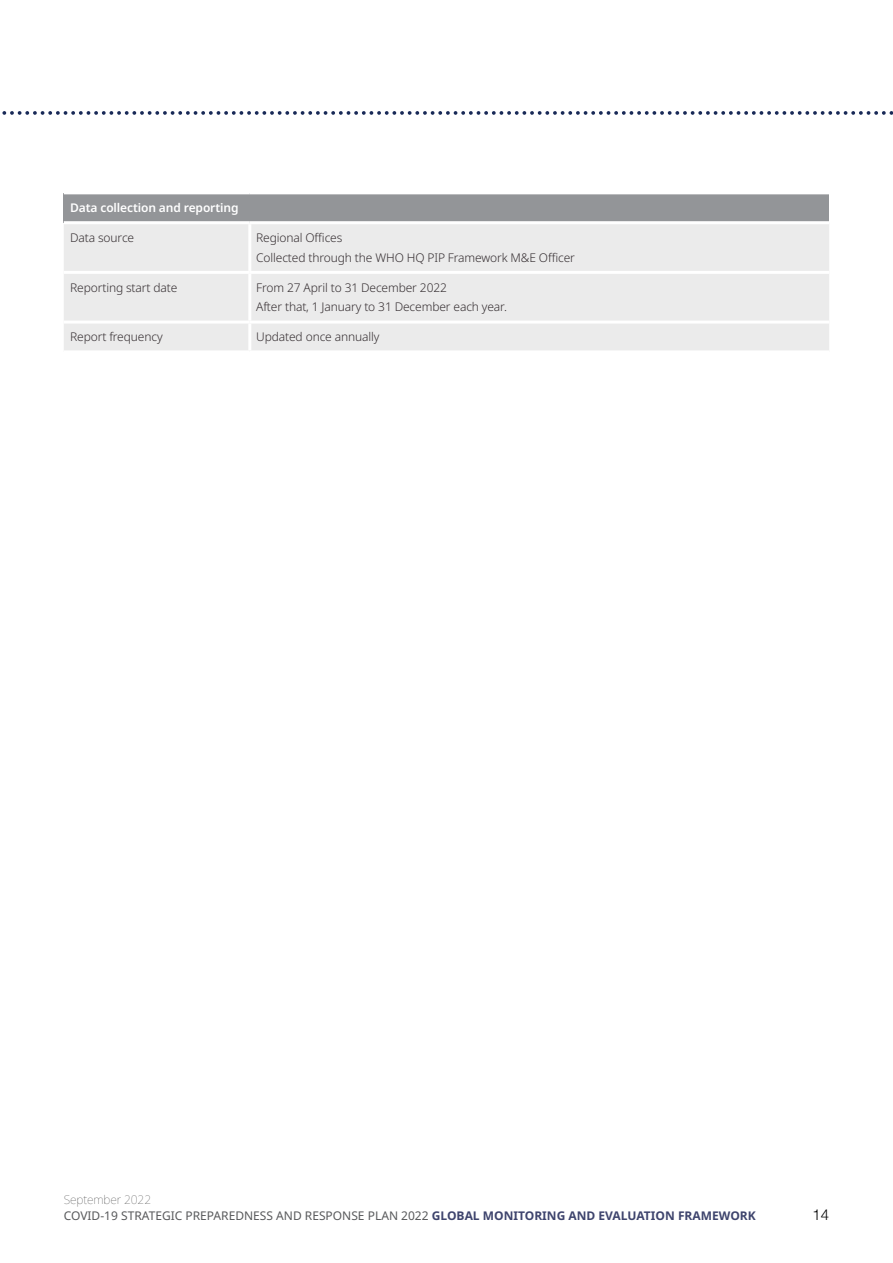
<style>
.page{position:relative;width:893px;height:1263px;background:#fff}
.page>*{position:absolute;margin:0;border:0;box-sizing:border-box;transform-origin:0 0}
.t1{font:300 15px "Helvetica Neue";color:#000}
.t2{font:300 12px/19.8px "Noto Sans";letter-spacing:-.01em;color:#342d30}
.t3{font:12px/16.5px "Noto Sans";color:#58595b}
.t4{font:600 12px "Noto Sans";letter-spacing:-.01em;color:#fff}
.s1{font-weight:100;color:#4d4d4d}
.s2{font-weight:700;color:#3e446d}
</style>
<div class="page">
<svg style="left:2px;top:111px;width:891px;height:4px"></svg>
<div style="left:64px;top:193px;width:765px;height:30px;background:#939598"></div>
<div style="left:64px;top:224px;width:765px;height:126px;background:#ebebeb"></div>
<hr style="left:250px;top:271px;width:579px;height:3px;background:#fff">
<hr style="left:64px;top:321px;width:186px;height:3px;background:#fff">
<hr style="left:250px;top:321px;width:579px;height:3px;background:#fff">
<hr style="left:64px;top:271px;width:186px;height:3px;background:#fff">
<hr style="left:64px;top:191px;width:186px;height:3px;background:#fff">
<hr style="left:250px;top:191px;width:579px;height:3px;background:#fff">
<hr style="left:64px;top:221px;width:186px;height:3px;background:#fff">
<hr style="left:250px;top:221px;width:579px;height:3px;background:#fff">
<hr style="left:248px;top:224px;width:3px;height:47px;background:#fff">
<hr style="left:248px;top:274px;width:3px;height:47px;background:#fff">
<hr style="left:248px;top:324px;width:3px;height:26px;background:#fff">
<p class="t4" style="left:70px;top:199px;width:170px">Data collection and reporting</p>
<p class="t2" style="left:70px;top:228px;width:66px">Data source</p>
<p class="t2" style="left:256px;top:228px;width:320px">Regional Offices<br>Collected through the WHO HQ PIP Framework M&amp;E Officer</p>
<p class="t2" style="left:70px;top:278px;width:109px">Reporting start date</p>
<p class="t2" style="left:256px;top:278px;width:252px">From 27 April to 31 December 2022<br>After that, 1 January to 31 December each year.</p>
<p class="t2" style="left:70px;top:327px;width:94px">Report frequency</p>
<p class="t2" style="left:256px;top:327px;width:125px">Updated once annually</p>
<p class="t3" style="left:64px;top:1191px;width:693px"><span class="s1">September 2022<br></span>COVID-19 STRATEGIC PREPAREDNESS AND RESPONSE PLAN 2022 <span class="s2">GLOBAL MONITORING AND EVALUATION FRAMEWORK</span></p>
<p class="t1" style="left:812px;top:1203px;width:18px">14</p>
</div>
